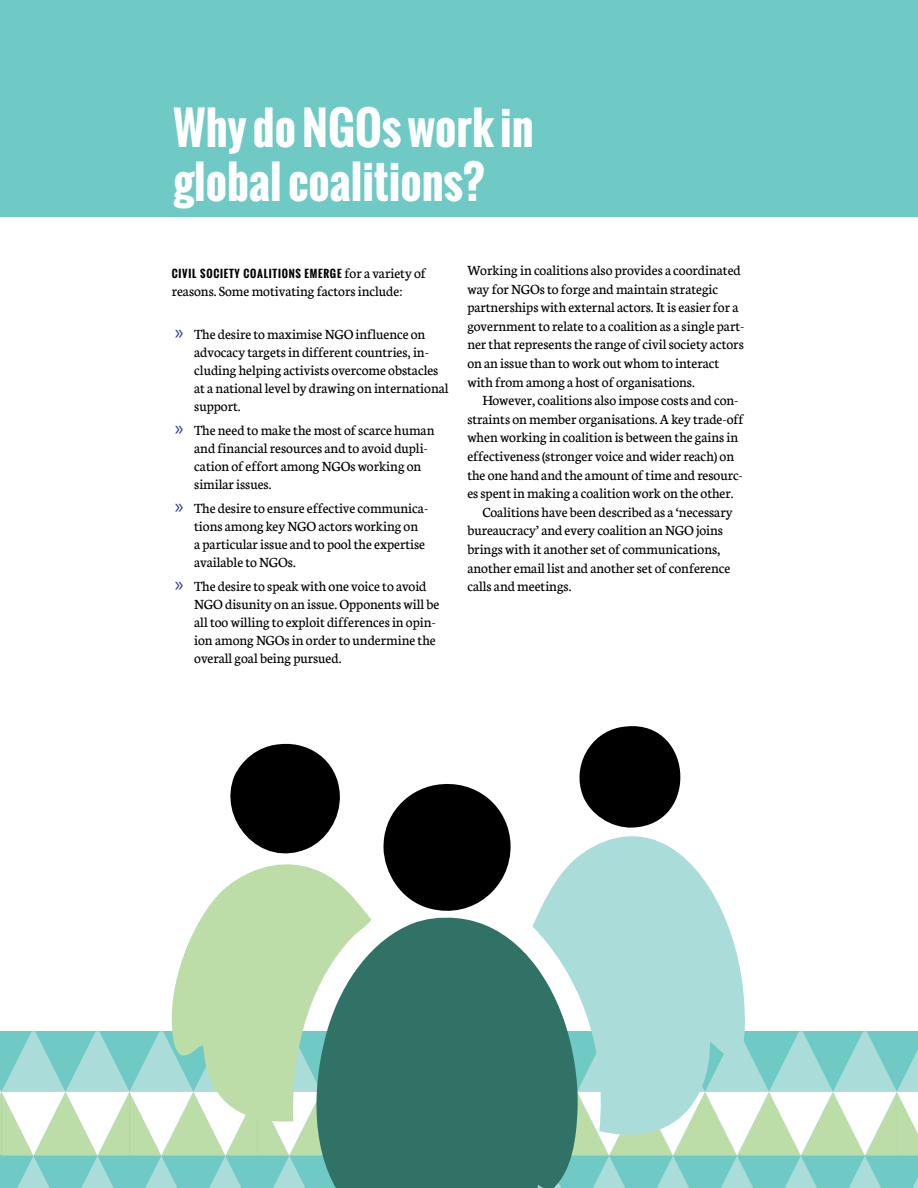
<style>
.page{position:relative;width:918px;height:1188px;background:#fff}
.page>*{position:absolute;margin:0;border:0;box-sizing:border-box;transform-origin:0 0}
.t1{font:700 45px/54px "Oswald";color:#fff}
.t2{font:15px/18px "Neuton";color:#000}
.t3{font:700 10.5px "Oswald";letter-spacing:.07em;color:#000}
.s1{font-family:"Neuton";font-weight:400;font-size:15px}
.s2{font-family:"Myriad Pro";font-size:21px;color:#343d98}
</style>
<div class="page">
<div style="left:0;top:0;width:918px;height:216px;background:#6fc9c4"></div>
<svg style="left:0;top:1031px;width:918px;height:157px"></svg>
<svg style="left:579px;top:726px;width:102px;height:102px"></svg>
<svg style="left:230px;top:743px;width:110px;height:111px"></svg>
<svg style="left:383px;top:783px;width:128px;height:128px"></svg>
<svg style="left:537px;top:836px;width:210px;height:312px;fill:#aadcd9"></svg>
<svg style="left:165px;top:864px;width:204px;height:260px;fill:#bcdda8"></svg>
<svg style="left:310px;top:917px;width:269px;height:271px;background:#4f897d"></svg>
<h1 class="t1" style="left:173px;top:100px;width:362px">Why do NGOs work in global coalitions?</h1>
<p class="t3" style="left:172px;top:265px;width:256px">CIVIL SOCIETY COALITIONS EMERGE <span class="s1">for a variety of</span></p>
<p class="t2" style="left:172px;top:282px;width:232px">reasons. Some motivating factors include:</p>
<p class="t2" style="left:194px;top:325px;width:256px;text-indent:-19px"><span class="s2">»</span> The desire to maximise NGO influence on advocacy targets in different countries, in&shy;cluding helping activists overcome obstacles at a national level by drawing on international support.</p>
<p class="t2" style="left:194px;top:421px;width:242px;text-indent:-19px"><span class="s2">»</span> The need to make the most of scarce human and financial resources and to avoid dupli&shy;cation of effort among NGOs working on similar issues.</p>
<p class="t2" style="left:194px;top:499px;width:236px;text-indent:-19px"><span class="s2">»</span> The desire to ensure effective communica&shy;tions among key NGO actors working on<br>a particular issue and to pool the expertise available to NGOs.</p>
<p class="t2" style="left:194px;top:577px;width:247px;text-indent:-19px"><span class="s2">»</span> The desire to speak with one voice to avoid NGO disunity on an issue. Opponents will be all too willing to exploit differences in opin&shy;ion among NGOs in order to undermine the overall goal being pursued.</p>
<p class="t2" style="left:467px;top:261px;width:279px;line-height:18.6px">Working in coalitions also provides a coordinated way for NGOs to forge and maintain strategic partnerships with external actors. It is easier for a government to relate to a coalition as a single part&shy;ner that represents the range of civil society actors on an issue than to work out whom to interact with from among a host of organisations.</p>
<p class="t2" style="left:482px;top:392px;width:258px">However, coalitions also impose costs and con-</p>
<p class="t2" style="left:467px;top:410px;width:278px">straints on member organisations. A key trade-off</p>
<p class="t2" style="left:467px;top:429px;width:273px">when working in coalition is between the gains in</p>
<p class="t2" style="left:467px;top:447px;width:268px">effectiveness (stronger voice and wider reach) on</p>
<p class="t2" style="left:467px;top:466px;width:277px">the one hand and the amount of time and resourc-</p>
<p class="t2" style="left:467px;top:485px;width:268px">es spent in making a coalition work on the other.</p>
<p class="t2" style="left:482px;top:503px;width:252px">Coalitions have been described as a ‘necessary</p>
<p class="t2" style="left:467px;top:522px;width:257px">bureaucracy’ and every coalition an NGO joins</p>
<p class="t2" style="left:467px;top:540px;width:255px">brings with it another set of communications,</p>
<p class="t2" style="left:467px;top:559px;width:265px">another email list and another set of conference</p>
<p class="t2" style="left:467px;top:578px;width:106px">calls and meetings.</p>
</div>
